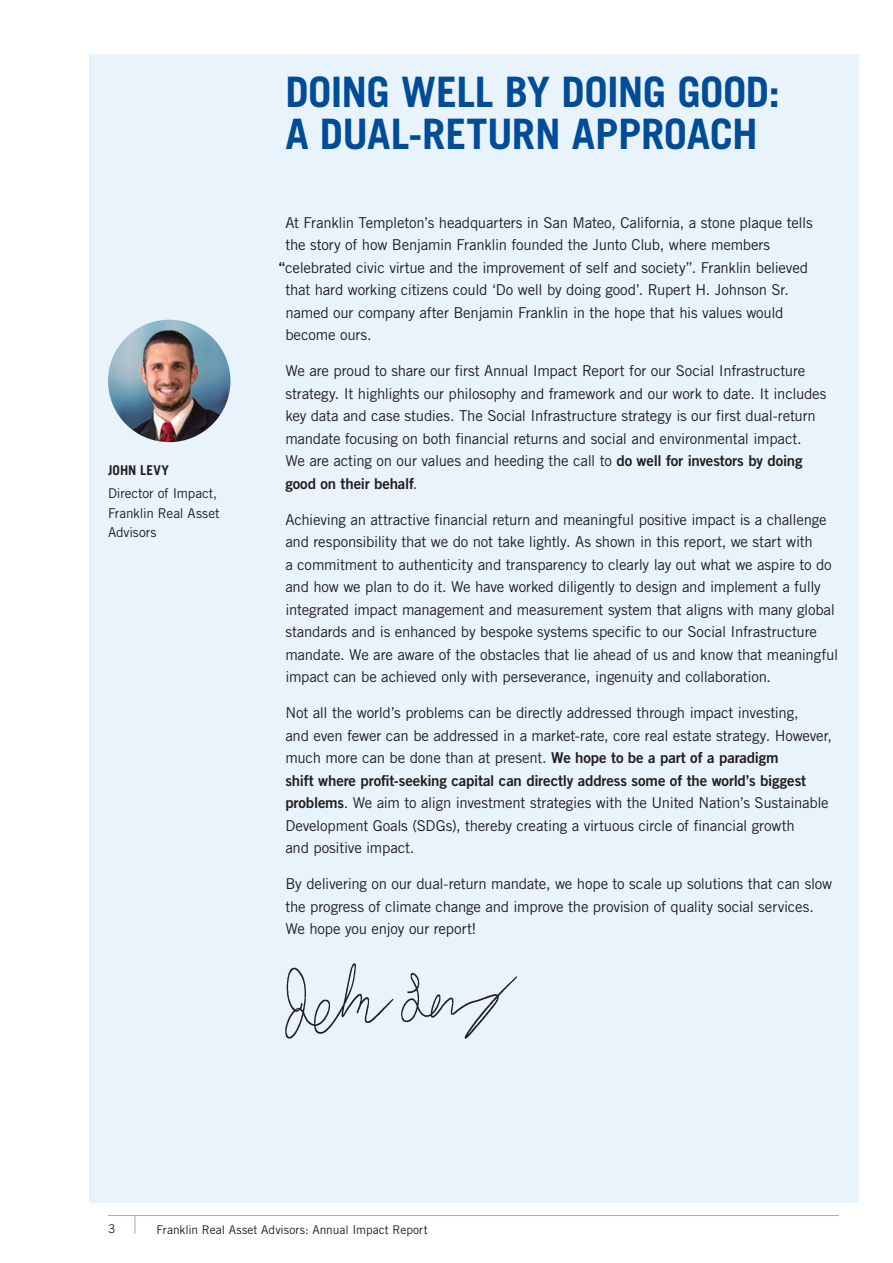
<style>
.page{position:relative;width:893px;height:1263px;background:#fff}
.page>*{position:absolute;margin:0;border:0;box-sizing:border-box;transform-origin:0 0}
.Charts--8_11_Cond{font:700 42px/42px "Trade Gothic LT Std";letter-spacing:-.01em;color:#004c97}
.Charts--8_11_Cond-2{font:15px/22.5px "Trade Gothic LT Std";letter-spacing:-.015em;color:#231f20}
.Charts--8_11_Cond-3{font:13.5px/19.5px "Trade Gothic LT Std";letter-spacing:-.01em;color:#231f20}
.Charts--8_11_Cond-4{font:700 13.5px "Trade Gothic LT Std";letter-spacing:.01em;color:#231f20}
.t1{font:12px "Trade Gothic LT Std";color:#231f20}
.s1{font-family:"Trade Gothic LT Std Bd 2"}
</style>
<div class="page">
<hr style="left:108px;top:1215px;width:731px;height:1px;background:#a8a9ad">
<svg style="left:135px;top:1216px;width:1px;height:17px"></svg>
<div style="left:89px;top:54px;width:769px;height:1148px;background:#e9f3fb"></div>
<img style="left:108px;top:320px;width:122px;height:122px;border-radius:61px">
<img style="left:285px;top:963px;width:232px;height:76px">
<p class="Charts--8_11_Cond-4" style="left:108px;top:461px;width:62px">JOHN LEVY</p>
<p class="Charts--8_11_Cond-3" style="left:108px;top:484px;width:113px">Director of Impact,<br>Franklin Real Asset<br>Advisors</p>
<p class="Charts--8_11_Cond" style="left:285px;top:71px;width:496px">DOING WELL BY DOING GOOD:<br>A DUAL-RETURN APPROACH</p>
<p class="Charts--8_11_Cond-2" style="left:285px;top:211px;width:529px">At Franklin Templeton’s headquarters in San Mateo, California, a stone plaque tells</p>
<p class="Charts--8_11_Cond-2" style="left:285px;top:233px;width:486px">the story of how Benjamin Franklin founded the Junto Club, where members</p>
<p class="Charts--8_11_Cond-2" style="left:278px;top:256px;width:531px">“celebrated civic virtue and the improvement of self and society”. Franklin believed</p>
<p class="Charts--8_11_Cond-2" style="left:285px;top:278px;width:505px">that hard working citizens could ‘Do well by doing good’. Rupert H. Johnson Sr.</p>
<p class="Charts--8_11_Cond-2" style="left:285px;top:301px;width:500px">named our company after Benjamin Franklin in the hope that his values would</p>
<p class="Charts--8_11_Cond-2" style="left:285px;top:323px;width:88px">become ours.</p>
<p class="Charts--8_11_Cond-2" style="left:285px;top:359px;width:543px">We are proud to share our first Annual Impact Report for our Social Infrastructure strategy. It highlights our philosophy and framework and our work to date. It includes key data and case studies. The Social Infrastructure strategy is our first dual-return mandate focusing on both financial returns and social and environmental impact.<br>We are acting on our values and heeding the call to <span class="s1">do well for investors by doing good on their behalf</span>.</p>
<p class="Charts--8_11_Cond-2" style="left:285px;top:508px;width:554px">Achieving an attractive financial return and meaningful positive impact is a challenge and responsibility that we do not take lightly. As shown in this report, we start with<br>a commitment to authenticity and transparency to clearly lay out what we aspire to do and how we plan to do it. We have worked diligently to design and implement a fully integrated impact management and measurement system that aligns with many global standards and is enhanced by bespoke systems specific to our Social Infrastructure mandate. We are aware of the obstacles that lie ahead of us and know that meaningful impact can be achieved only with perseverance, ingenuity and collaboration.</p>
<p class="Charts--8_11_Cond-2" style="left:285px;top:701px;width:548px">Not all the world’s problems can be directly addressed through impact investing,<br>and even fewer can be addressed in a market-rate, core real estate strategy. However, much more can be done than at present. <span class="s1">We hope to be a part of a paradigm<br>shift where profit-seeking capital can directly address some of the world’s biggest problems</span>. We aim to align investment strategies with the United Nation’s Sustainable Development Goals (SDGs), thereby creating a virtuous circle of financial growth<br>and positive impact.</p>
<p class="Charts--8_11_Cond-2" style="left:285px;top:872px;width:548px">By delivering on our dual-return mandate, we hope to scale up solutions that can slow the progress of climate change and improve the provision of quality social services.<br>We hope you enjoy our report!</p>
<p class="t1" style="left:108px;top:1221px;width:9px">3</p>
<p class="t1" style="left:157px;top:1222px;width:273px">Franklin Real Asset Advisors: Annual Impact Report</p>
</div>
